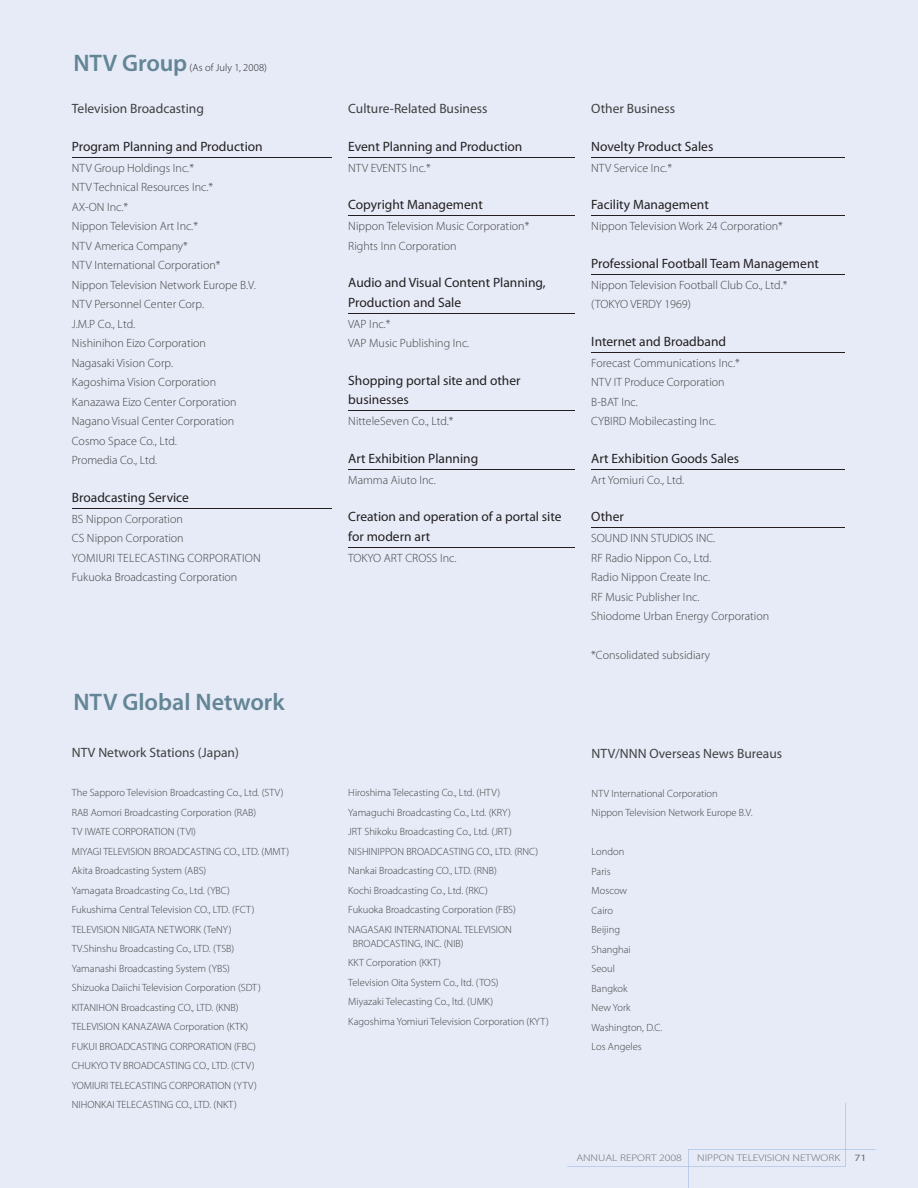
<style>
.page{position:relative;width:918px;height:1188px;background:#e6ebf7}
.page>*{position:absolute;margin:0;border:0;box-sizing:border-box;transform-origin:0 0}
.t1{font:600 24px "Myriad Pro";color:#638595}
.t2{font:13.5px/19.5px "Myriad Pro";color:#231f20}
.t3{font:13.5px "Myriad Pro";color:#404041}
.t4{font:300 12px/19.5px "Myriad Pro";color:#404041}
.t5{font:300 10.5px/19.5px "Myriad Pro";color:#404041}
.t6{font:300 10.5px "Myriad Pro";letter-spacing:.015em;color:#231f20}
.t7{font:300 9.75px "Myriad Pro";color:#6d6e70;scale:1.2 1}
.t8{font:9.75px "Myriad Pro";color:#6d6e70;scale:1.2 1}
</style>
<div class="page">
<hr style="left:72px;top:157px;width:259px;height:1px;background:#231f20">
<hr style="left:72px;top:508px;width:259px;height:1px;background:#231f20">
<hr style="left:348px;top:157px;width:226px;height:1px;background:#231f20">
<hr style="left:348px;top:216px;width:226px;height:1px;background:#231f20">
<hr style="left:348px;top:313px;width:226px;height:1px;background:#231f20">
<hr style="left:348px;top:411px;width:226px;height:1px;background:#231f20">
<hr style="left:348px;top:469px;width:226px;height:1px;background:#231f20">
<hr style="left:348px;top:547px;width:226px;height:1px;background:#231f20">
<hr style="left:591px;top:157px;width:254px;height:1px;background:#231f20">
<hr style="left:591px;top:216px;width:254px;height:1px;background:#231f20">
<hr style="left:591px;top:274px;width:254px;height:1px;background:#231f20">
<hr style="left:591px;top:352px;width:254px;height:1px;background:#231f20">
<hr style="left:591px;top:469px;width:254px;height:1px;background:#231f20">
<hr style="left:591px;top:528px;width:254px;height:1px;background:#231f20">
<svg style="left:567px;top:1103px;width:308px;height:85px"></svg>
<p class="t1" style="left:73px;top:53px;width:115px">NTV Group</p>
<p class="t6" style="left:190px;top:63px;width:79px">(As of July 1, 2008)</p>
<p class="t3" style="left:72px;top:104px;width:134px">Television Broadcasting</p>
<p class="t2" style="left:72px;top:138px;width:192px">Program Planning and Production</p>
<p class="t4" style="left:72px;top:159px;width:185px">NTV Group Holdings Inc.*<br>NTV Technical Resources Inc.*<br>AX-ON Inc.*<br>Nippon Television Art Inc.*<br>NTV America Company*<br>NTV International Corporation*<br>Nippon Television Network Europe B.V.<br>NTV Personnel Center Corp.<br>J.M.P Co., Ltd.<br>Nishinihon Eizo Corporation<br>Nagasaki Vision Corp.<br>Kagoshima Vision Corporation<br>Kanazawa Eizo Center Corporation<br>Nagano Visual Center Corporation<br>Cosmo Space Co., Ltd.<br>Promedia Co., Ltd.</p>
<p class="t2" style="left:72px;top:489px;width:119px">Broadcasting Service</p>
<p class="t4" style="left:72px;top:510px;width:190px">BS Nippon Corporation<br>CS Nippon Corporation<br>YOMIURI TELECASTING CORPORATION<br>Fukuoka Broadcasting Corporation</p>
<p class="t3" style="left:348px;top:104px;width:141px">Culture-Related Business</p>
<p class="t2" style="left:348px;top:138px;width:176px">Event Planning and Production</p>
<p class="t4" style="left:348px;top:159px;width:84px">NTV EVENTS Inc.*</p>
<p class="t2" style="left:348px;top:196px;width:136px">Copyright Management</p>
<p class="t4" style="left:348px;top:217px;width:183px">Nippon Television Music Corporation*<br>Rights Inn Corporation</p>
<p class="t2" style="left:348px;top:274px;width:199px">Audio and Visual Content Planning,<br>Production and Sale</p>
<p class="t4" style="left:348px;top:315px;width:123px">VAP Inc.*<br>VAP Music Publishing Inc.</p>
<p class="t2" style="left:348px;top:372px;width:174px">Shopping portal site and other businesses</p>
<p class="t4" style="left:348px;top:412px;width:107px">NitteleSeven Co., Ltd.*</p>
<p class="t2" style="left:348px;top:450px;width:132px">Art Exhibition Planning</p>
<p class="t4" style="left:348px;top:471px;width:89px">Mamma Aiuto Inc.</p>
<p class="t2" style="left:348px;top:508px;width:215px">Creation and operation of a portal site for modern art</p>
<p class="t4" style="left:348px;top:549px;width:110px">TOKYO ART CROSS Inc.</p>
<p class="t1" style="left:73px;top:693px;width:213px">NTV Global Network</p>
<p class="t3" style="left:72px;top:748px;width:169px">NTV Network Stations (Japan)</p>
<p class="t5" style="left:72px;top:784px;width:219px">The Sapporo Television Broadcasting Co., Ltd. (STV)<br>RAB Aomori Broadcasting Corporation (RAB)<br>TV IWATE CORPORATION (TVI)<br>MIYAGI TELEVISION BROADCASTING CO., LTD. (MMT)<br>Akita Broadcasting System (ABS)<br>Yamagata Broadcasting Co., Ltd. (YBC)<br>Fukushima Central Television CO., LTD. (FCT)<br>TELEVISION NIIGATA NETWORK (TeNY)<br>TV.Shinshu Broadcasting Co., LTD. (TSB)<br>Yamanashi Broadcasting System (YBS)<br>Shizuoka Daiichi Television Corporation (SDT)<br>KITANIHON Broadcasting CO., LTD. (KNB)<br>TELEVISION KANAZAWA Corporation (KTK)<br>FUKUI BROADCASTING CORPORATION (FBC)<br>CHUKYO TV BROADCASTING CO., LTD. (CTV)<br>YOMIURI TELECASTING CORPORATION (YTV)<br>NIHONKAI TELECASTING CO., LTD. (NKT)</p>
<p class="t5" style="left:348px;top:783px;width:191px">Hiroshima Telecasting Co., Ltd. (HTV)<br>Yamaguchi Broadcasting Co., Ltd. (KRY)<br>JRT Shikoku Broadcasting Co., Ltd. (JRT)<br>NISHINIPPON BROADCASTING CO., LTD. (RNC)<br>Nankai Broadcasting CO., LTD. (RNB)<br>Kochi Broadcasting Co., Ltd. (RKC)<br>Fukuoka Broadcasting Corporation (FBS)<br>NAGASAKI INTERNATIONAL TELEVISION</p>
<p class="t5" style="left:348px;top:934px;width:202px;text-indent:5px">BROADCASTING, INC. (NIB)<br>KKT Corporation (KKT)<br>Television Oita System Co., ltd. (TOS)<br>Miyazaki Telecasting Co., ltd. (UMK)<br>Kagoshima Yomiuri Television Corporation (KYT)</p>
<p class="t3" style="left:591px;top:104px;width:85px">Other Business</p>
<p class="t2" style="left:591px;top:138px;width:124px">Novelty Product Sales</p>
<p class="t4" style="left:591px;top:159px;width:82px">NTV Service Inc.*</p>
<p class="t2" style="left:591px;top:196px;width:119px">Facility Management</p>
<p class="t4" style="left:591px;top:217px;width:193px">Nippon Television Work 24 Corporation*</p>
<p class="t2" style="left:591px;top:255px;width:229px">Professional Football Team Management</p>
<p class="t4" style="left:591px;top:276px;width:198px">Nippon Television Football Club Co., Ltd.* (TOKYO VERDY 1969)</p>
<p class="t2" style="left:591px;top:333px;width:136px">Internet and Broadband</p>
<p class="t4" style="left:591px;top:354px;width:150px">Forecast Communications Inc.*<br>NTV IT Produce Corporation<br>B-BAT Inc.<br>CYBIRD Mobilecasting Inc.</p>
<p class="t2" style="left:591px;top:450px;width:149px">Art Exhibition Goods Sales</p>
<p class="t4" style="left:591px;top:471px;width:94px">Art Yomiuri Co., Ltd.</p>
<p class="t2" style="left:591px;top:508px;width:34px">Other</p>
<p class="t4" style="left:591px;top:529px;width:179px">SOUND INN STUDIOS INC.<br>RF Radio Nippon Co., Ltd.<br>Radio Nippon Create Inc.<br>RF Music Publisher Inc.<br>Shiodome Urban Energy Corporation</p>
<p class="t4" style="left:591px;top:646px;width:120px">*Consolidated subsidiary</p>
<p class="t3" style="left:592px;top:748px;width:192px">NTV/NNN Overseas News Bureaus</p>
<p class="t5" style="left:592px;top:784px;width:162px">NTV International Corporation<br>Nippon Television Network Europe B.V.</p>
<p class="t5" style="left:592px;top:842px;width:72px">London<br>Paris<br>Moscow<br>Cairo<br>Beijing<br>Shanghai<br>Seoul<br>Bangkok<br>New York<br>Washington, D.C.<br>Los Angeles</p>
<p class="t7" style="left:576px;top:1154px;width:89px">ANNUAL REPORT 2008</p>
<p class="t7" style="left:697px;top:1154px;width:121px">NIPPON TELEVISION NETWORK</p>
<p class="t8" style="left:855px;top:1155px;width:12px">71</p>
</div>
